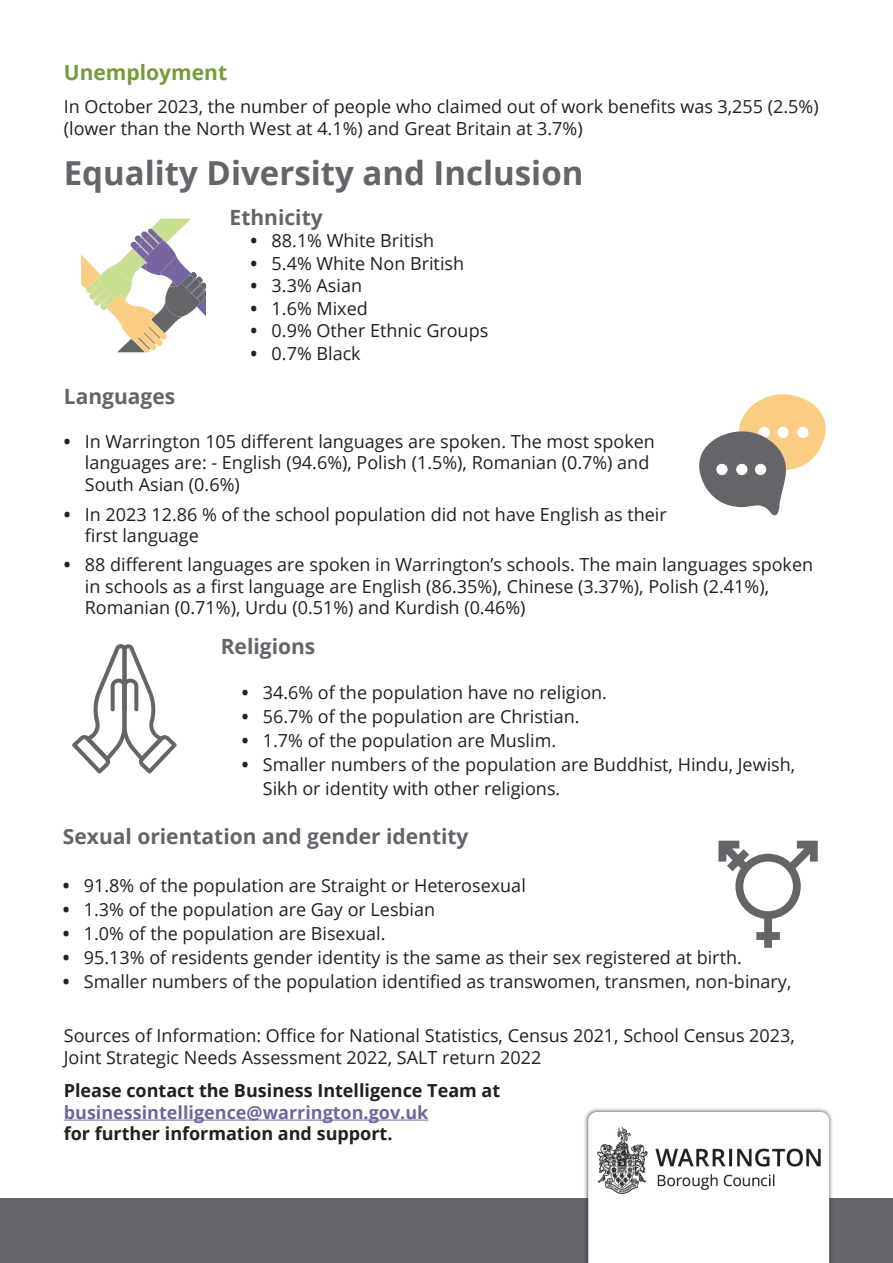
<style>
.page{position:relative;width:893px;height:1263px;background:#fff}
.page>*{position:absolute;margin:0;border:0;box-sizing:border-box;transform-origin:0 0}
.t1{font:700 33px "Open Sans";color:#63656a}
.t2{font:700 21px "Open Sans";color:#63656a}
.t3{font:700 21px "Open Sans";color:#769b3d}
.t4{font:18px/21.6px "Open Sans";color:#231f20}
.t5{font:700 18px "Open Sans";color:#231f20}
.t6{font:700 18px "Open Sans";color:#70669f}
.s1{font-weight:700}
</style>
<div class="page">
<svg style="left:72px;top:644px;width:105px;height:129px"></svg>
<svg style="left:81px;top:219px;width:124px;height:133px"></svg>
<svg style="left:699px;top:394px;width:127px;height:122px"></svg>
<svg style="left:718px;top:841px;width:100px;height:107px"></svg>
<hr style="left:64px;top:1119px;width:364px;height:1px;background:#70669f">
<div style="left:0;top:1198px;width:893px;height:65px;background:#63656a"></div>
<div style="left:583px;top:1107px;width:251px;height:156px;background:#231f20;opacity:.75"></div>
<div style="left:588px;top:1112px;width:241px;height:151px;background:#fff"></div>
<img style="left:597px;top:1126px;width:223px;height:67px">
<p class="t3" style="left:64px;top:57px;width:165px">Unemployment</p>
<p class="t4" style="left:64px;top:96px;width:756px">In October 2023, the number of people who claimed out of work benefits was 3,255 (2.5%) (lower than the North West at 4.1%) and Great Britain at 3.7%)</p>
<p class="t1" style="left:64px;top:149px;width:521px">Equality Diversity and Inclusion</p>
<p class="t2" style="left:230px;top:202px;width:95px">Ethnicity</p>
<p class="t4" style="left:251px;top:230px;width:185px"><span class="s1">•</span> 88.1% White British</p>
<p class="t4" style="left:251px;top:252px;width:215px"><span class="s1">•</span> 5.4% White Non British</p>
<p class="t4" style="left:251px;top:275px;width:113px"><span class="s1">•</span> 3.3% Asian</p>
<p class="t4" style="left:251px;top:297px;width:119px"><span class="s1">•</span> 1.6% Mixed</p>
<p class="t4" style="left:251px;top:320px;width:239px"><span class="s1">•</span> 0.9% Other Ethnic Groups</p>
<p class="t4" style="left:251px;top:342px;width:112px"><span class="s1">•</span> 0.7% Black</p>
<p class="t2" style="left:64px;top:382px;width:113px">Languages</p>
<p class="t4" style="left:64px;top:430px;width:593px"><span class="s1">•</span> In Warrington 105 different languages are spoken. The most spoken</p>
<p class="t4" style="left:85px;top:451px;width:566px">languages are: - English (94.6%), Polish (1.5%), Romanian (0.7%) and</p>
<p class="t4" style="left:85px;top:473px;width:157px">South Asian (0.6%)</p>
<p class="t4" style="left:64px;top:503px;width:604px"><span class="s1">•</span> In 2023 12.86 % of the school population did not have English as their</p>
<p class="t4" style="left:85px;top:525px;width:116px">first language</p>
<p class="t4" style="left:64px;top:553px;width:751px"><span class="s1">•</span> 88 different languages are spoken in Warrington’s schools. The main languages spoken</p>
<p class="t4" style="left:85px;top:575px;width:686px">in schools as a first language are English (86.35%), Chinese (3.37%), Polish (2.41%),</p>
<p class="t4" style="left:85px;top:596px;width:442px">Romanian (0.71%), Urdu (0.51%) and Kurdish (0.46%)</p>
<p class="t2" style="left:221px;top:631px;width:96px">Religions</p>
<p class="t4" style="left:242px;top:682px;width:367px"><span class="s1">•</span> 34.6% of the population have no religion.</p>
<p class="t4" style="left:242px;top:706px;width:339px"><span class="s1">•</span> 56.7% of the population are Christian.</p>
<p class="t4" style="left:242px;top:730px;width:316px"><span class="s1">•</span> 1.7% of the population are Muslim.</p>
<p class="t4" style="left:242px;top:754px;width:555px"><span class="s1">•</span> Smaller numbers of the population are Buddhist, Hindu, Jewish,</p>
<p class="t4" style="left:263px;top:778px;width:299px">Sikh or identity with other religions.</p>
<p class="t2" style="left:63px;top:822px;width:407px">Sexual orientation and gender identity</p>
<p class="t4" style="left:63px;top:874px;width:464px"><span class="s1">•</span> 91.8% of the population are Straight or Heterosexual</p>
<p class="t4" style="left:63px;top:898px;width:374px"><span class="s1">•</span> 1.3% of the population are Gay or Lesbian</p>
<p class="t4" style="left:63px;top:922px;width:324px"><span class="s1">•</span> 1.0% of the population are Bisexual.</p>
<p class="t4" style="left:63px;top:946px;width:680px"><span class="s1">•</span> 95.13% of residents gender identity is the same as their sex registered at birth.</p>
<p class="t4" style="left:63px;top:970px;width:730px"><span class="s1">•</span> Smaller numbers of the population identified as transwomen, transmen, non-binary,</p>
<p class="t4" style="left:64px;top:1024px;width:733px">Sources of Information: Office for National Statistics, Census 2021, School Census 2023,<br>Joint Strategic Needs Assessment 2022, SALT return 2022</p>
<p class="t5" style="left:64px;top:1078px;width:438px">Please contact the Business Intelligence Team at</p>
<p class="t6" style="left:64px;top:1099px;width:366px">businessintelligence@warrington.gov.uk</p>
<p class="t5" style="left:64px;top:1121px;width:330px">for further information and support.</p>
</div>
